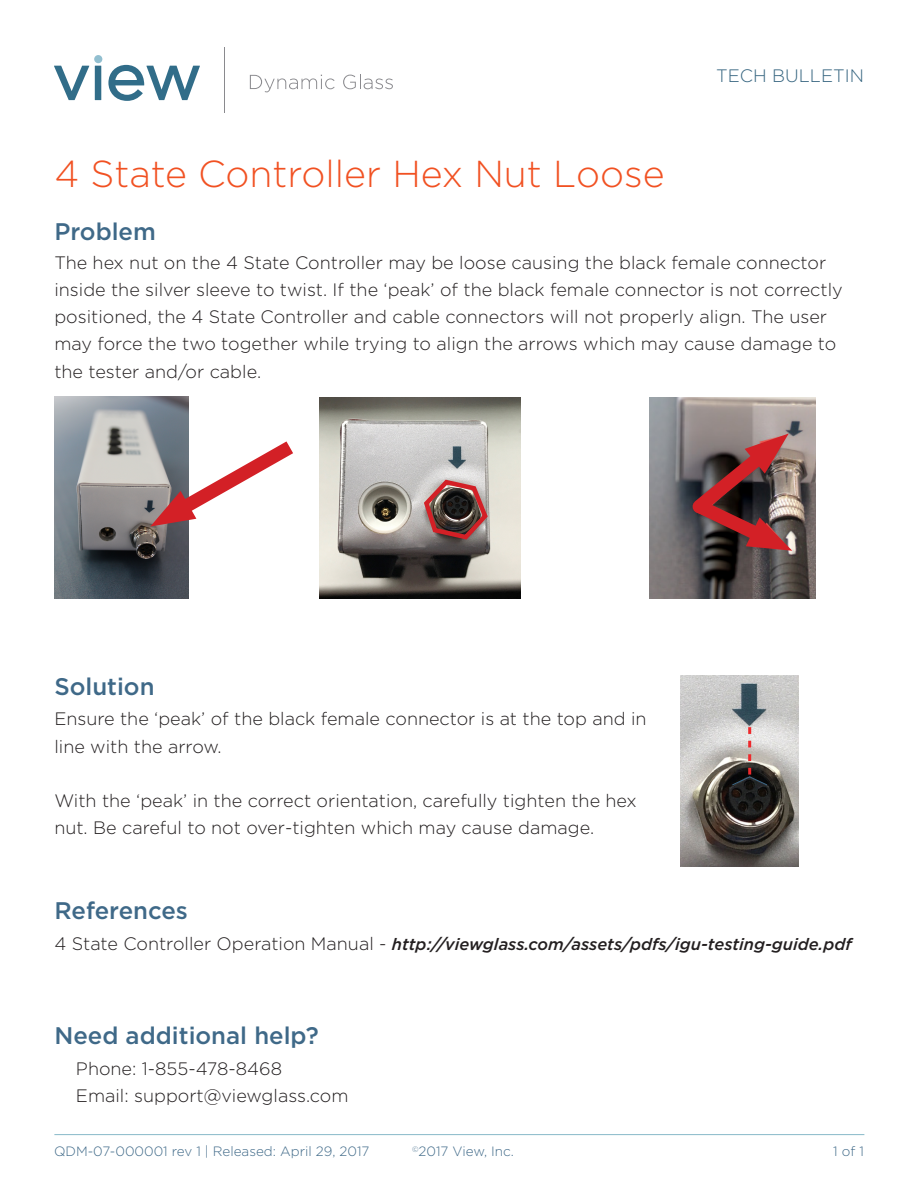
<style>
.page{position:relative;width:918px;height:1188px;background:#fff}
.page>*{position:absolute;margin:0;border:0;box-sizing:border-box;transform-origin:0 0}
.t1{font:300 37.5px "Gotham";color:#f15122}
.t2{font:500 24px "Gotham";color:#3f6988}
.t3{font:300 18px/27.3px "Gotham";color:#231f20}
.t4{font:300 18px "Gotham";color:#366580}
.t5{font:italic 500 16.5px "Gotham";color:#231f20}
.t6{font:300 13.5px "Gotham";color:#3f6988}
.t7{font:300 7.8px "Gotham";color:#3f6988}
.s1{font-weight:300;font-style:normal;font-size:18px}
</style>
<div class="page">
<hr style="left:54px;top:1134px;width:810px;height:1px;background:#94c0ce">
<hr style="left:225px;top:47px;width:1px;height:65px;background:#8a8a8e">
<svg style="left:250px;top:75px;width:85px;height:17px"></svg>
<svg style="left:343px;top:74px;width:50px;height:15px"></svg>
<svg style="left:54px;top:66px;width:35px;height:34px"></svg>
<div style="left:95px;top:66px;width:6px;height:34px;background:#316d89"></div>
<svg style="left:108px;top:65px;width:92px;height:36px"></svg>
<div style="left:94px;top:55px;width:8px;height:8px;background:#92bfd0;border-radius:50%"></div>
<img style="left:54px;top:396px;width:135px;height:203px">
<svg style="left:150px;top:429px;width:143px;height:103px"></svg>
<img style="left:320px;top:398px;width:201px;height:201px">
<svg style="left:421px;top:476px;width:69px;height:66px;background:#896664"></svg>
<img style="left:680px;top:676px;width:119px;height:191px">
<svg style="left:731px;top:727px;width:37px;height:59px;background:#938b88"></svg>
<img style="left:650px;top:398px;width:165px;height:201px">
<svg style="left:680px;top:431px;width:112px;height:127px;background:#754a4b"></svg>
<p class="t4" style="left:716px;top:65px;width:149px">TECH BULLETIN</p>
<h1 class="t1" style="left:54px;top:150px;width:612px">4 State Controller Hex Nut Loose</h1>
<h2 class="t2" style="left:54px;top:216px;width:103px">Problem</h2>
<p class="t3" style="left:54px;top:248px;width:790px">The hex nut on the 4 State Controller may be loose causing the black female connector inside the silver sleeve to twist. If the ‘peak’ of the black female connector is not correctly positioned, the 4 State Controller and cable connectors will not properly align. The user may force the two together while trying to align the arrows which may cause damage to the tester and/or cable.</p>
<h2 class="t2" style="left:54px;top:671px;width:102px">Solution</h2>
<p class="t3" style="left:54px;top:705px;width:594px">Ensure the ‘peak’ of the black female connector is at the top and in line with the arrow.</p>
<p class="t3" style="left:54px;top:787px;width:584px">With the ‘peak’ in the correct orientation, carefully tighten the hex nut. Be careful to not over-tighten which may cause damage.</p>
<h2 class="t2" style="left:54px;top:895px;width:135px">References</h2>
<p class="t5" style="left:54px;top:933px;width:799px"><span class="s1">4 State Controller Operation Manual -</span> http://viewglass.com/assets/pdfs/igu-testing-guide.pdf</p>
<h2 class="t2" style="left:54px;top:1020px;width:266px">Need additional help?</h2>
<p class="t3" style="left:76px;top:1054px;width:274px">Phone: 1-855-478-8468<br>Email: support@viewglass.com</p>
<p class="t6" style="left:54px;top:1143px;width:317px">QDM-07-000001 rev 1 | Released: April 29, 2017</p>
<p class="t6" style="left:419px;top:1143px;width:97px">2017 View, Inc.</p>
<p class="t7" style="left:412px;top:1144px;width:8px">©</p>
<p class="t6" style="left:833px;top:1143px;width:32px">1 of 1</p>
</div>
